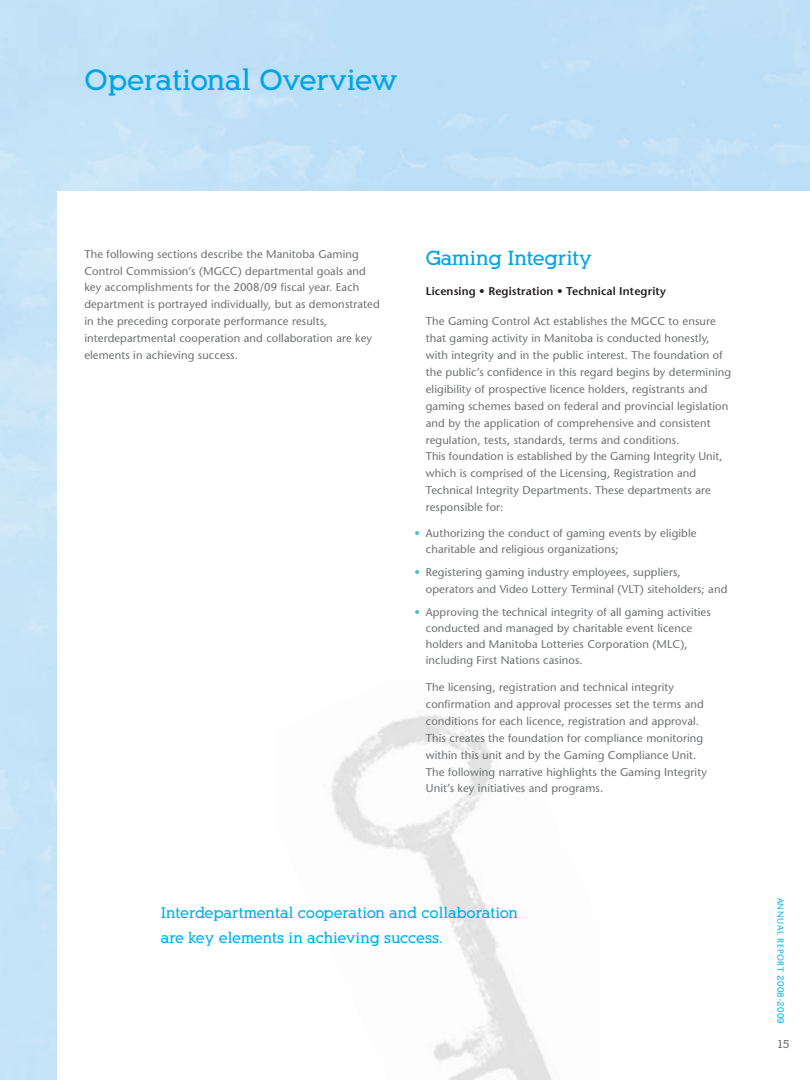
<style>
.page{position:relative;width:810px;height:1080px;background:#fff}
.page>*{position:absolute;margin:0;border:0;box-sizing:border-box;transform-origin:0 0}
.t1{font:700 28.75px "Alexandria FLF";letter-spacing:.01em;color:#00a4e4}
.t2{font:700 20px "Alexandria FLF";color:#00a4e4}
.t3{font:700 15px/25px "Alexandria FLF";letter-spacing:.01em;color:#00b1e8}
.t4{font:11.25px/16.9px "Stone Sans";letter-spacing:.01em;color:#6d6f71}
.t5{font:600 11.25px "Stone Sans";letter-spacing:.01em;color:#231f20}
.t6{font:700 11.25px "Alexandria FLF";color:#6d6f71}
.t7{font:8.75px "Stone Sans";letter-spacing:.06em;color:#00b1e8}
.s1{color:#44b9ea}
.s2{font-family:"Alexandria FLF";font-weight:700;font-size:9px}
</style>
<div class="page">
<img style="left:322px;top:710px;width:239px;height:370px">
<h1 class="t1" style="left:84px;top:65px;width:315px">Operational Overview</h1>
<p class="t4" style="left:84px;top:245px;width:297px">The following sections describe the Manitoba Gaming Control Commission’s (MGCC) departmental goals and key accomplishments for the 2008/09 fiscal year. Each department is portrayed individually, but as demonstrated in the preceding corporate performance results, interdepartmental cooperation and collaboration are key elements in achieving success.</p>
<h2 class="t2" style="left:426px;top:247px;width:167px">Gaming Integrity</h2>
<p class="t5" style="left:426px;top:285px;width:242px">Licensing • Registration • Technical Integrity</p>
<p class="t4" style="left:426px;top:313px;width:307px">The Gaming Control Act establishes the MGCC to ensure that gaming activity in Manitoba is conducted honestly, with integrity and in the public interest. The foundation of the public’s confidence in this regard begins by determining eligibility of prospective licence holders, registrants and gaming schemes based on federal and provincial legislation and by the application of comprehensive and consistent regulation, tests, standards, terms and conditions.<br>This foundation is established by the Gaming Integrity Unit, which is comprised of the Licensing, Registration and Technical Integrity Departments. These departments are responsible for:</p>
<p class="t4" style="left:426px;top:525px;width:272px;line-height:16.2px;text-indent:-11px"><span class="s1">•</span> Authorizing the conduct of gaming events by eligible charitable and religious organizations;</p>
<p class="t4" style="left:426px;top:564px;width:303px;line-height:16.2px;text-indent:-11px"><span class="s1">•</span> Registering gaming industry employees, suppliers, operators and Video Lottery Terminal (VLT) siteholders; and</p>
<p class="t4" style="left:426px;top:604px;width:286px;line-height:16.2px;text-indent:-11px"><span class="s1">•</span> Approving the technical integrity of all gaming activities conducted and managed by charitable event licence holders and Manitoba Lotteries Corporation (MLC), including First Nations casinos.</p>
<p class="t4" style="left:426px;top:679px;width:283px">The licensing, registration and technical integrity confirmation and approval processes set the terms and conditions for each licence, registration and approval.<br>This creates the foundation for compliance monitoring within this unit and by the Gaming Compliance Unit.<br>The following narrative highlights the Gaming Integrity Unit’s key initiatives and programs.</p>
<h3 class="t3" style="left:161px;top:900px;width:359px">Interdepartmental cooperation and collaboration are key elements in achieving success.</h3>
<p class="t7" style="left:786px;top:898px;width:128px;rotate:90deg">annual report <span class="s2">2008-2009</span></p>
<p class="t6" style="left:777px;top:1038px;width:14px">15</p>
</div>
